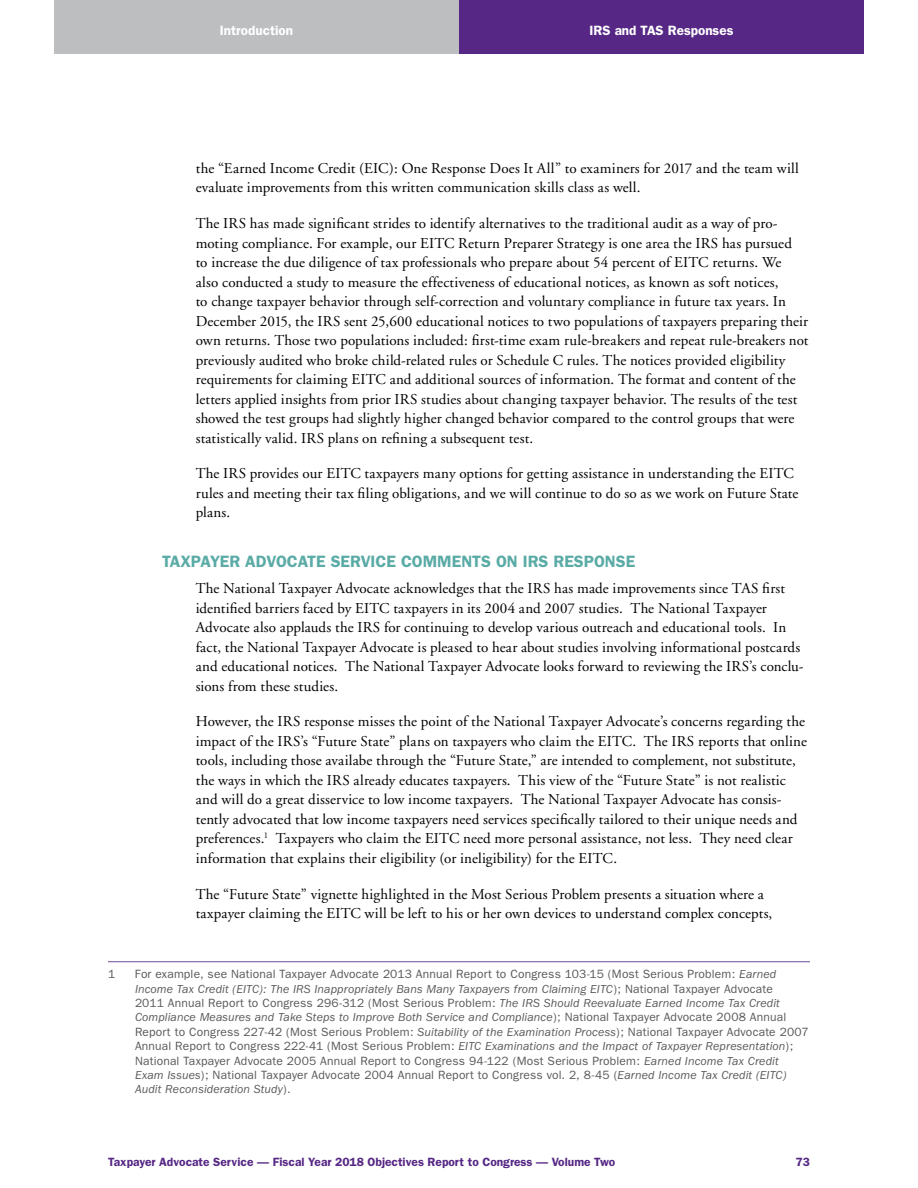
<style>
.page{position:relative;width:918px;height:1188px;background:#fff}
.page>*{position:absolute;margin:0;border:0;box-sizing:border-box;transform-origin:0 0}
.Subhead_1{font:600 16.5px "Franklin Gothic";color:#5aaba6}
.Body_Text{font:15px/19.5px "Adobe Garamond";letter-spacing:.01em;color:#000}
.t1{font:600 13.5px "Franklin Gothic";color:#fff}
.IGNORE_Footnote{font:12px/14.4px "Franklin Gothic";letter-spacing:.015em;color:#58595b}
.t2{font:600 12px "Franklin Gothic";color:#562785}
.s1{font-style:italic}
</style>
<div class="page">
<div style="left:54px;top:0;width:405px;height:54px;background:#bcbec0"></div>
<div style="left:459px;top:0;width:405px;height:54px;background:#562785"></div>
<hr style="left:108px;top:961px;width:702px;height:1px;background:#6e4b96">
<p class="t1" style="left:220px;top:23px;width:75px">Introduction</p>
<p class="t1" style="left:590px;top:23px;width:145px">IRS and TAS Responses</p>
<p class="Body_Text" style="left:196px;top:159px;width:605px">the “Earned Income Credit (EIC): One Response Does It All” to examiners for 2017 and the team will evaluate improvements from this written communication skills class as well.</p>
<p class="Body_Text" style="left:196px;top:214px;width:614px">The IRS has made significant strides to identify alternatives to the traditional audit as a way of pro&shy;moting compliance. For example, our EITC Return Preparer Strategy is one area the IRS has pursued<br>to increase the due diligence of tax professionals who prepare about 54 percent of EITC returns. We<br>also conducted a study to measure the effectiveness of educational notices, as known as soft notices,<br>to change taxpayer behavior through self-correction and voluntary compliance in future tax years. In December 2015, the IRS sent 25,600 educational notices to two populations of taxpayers preparing their own returns. Those two populations included: first-time exam rule-breakers and repeat rule-breakers not previously audited who broke child-related rules or Schedule C rules. The notices provided eligibility requirements for claiming EITC and additional sources of information. The format and content of the letters applied insights from prior IRS studies about changing taxpayer behavior. The results of the test showed the test groups had slightly higher changed behavior compared to the control groups that were statistically valid. IRS plans on refining a subsequent test.</p>
<p class="Body_Text" style="left:196px;top:464px;width:604px">The IRS provides our EITC taxpayers many options for getting assistance in understanding the EITC rules and meeting their tax filing obligations, and we will continue to do so as we work on Future State plans.</p>
<p class="Subhead_1" style="left:162px;top:551px;width:475px">TAXPAYER ADVOCATE SERVICE COMMENTS ON IRS RESPONSE</p>
<p class="Body_Text" style="left:196px;top:579px;width:609px">The National Taxpayer Advocate acknowledges that the IRS has made improvements since TAS first identified barriers faced by EITC taxpayers in its 2004 and 2007 studies. The National Taxpayer Advocate also applauds the IRS for continuing to develop various outreach and educational tools. In fact, the National Taxpayer Advocate is pleased to hear about studies involving informational postcards and educational notices. The National Taxpayer Advocate looks forward to reviewing the IRS’s conclu&shy;sions from these studies.</p>
<p class="Body_Text" style="left:196px;top:712px;width:613px">However, the IRS response misses the point of the National Taxpayer Advocate’s concerns regarding the impact of the IRS’s “Future State” plans on taxpayers who claim the EITC. The IRS reports that online tools, including those availabe through the “Future State,” are intended to complement, not substitute, the ways in which the IRS already educates taxpayers. This view of the “Future State” is not realistic and will do a great disservice to low income taxpayers. The National Taxpayer Advocate has consis&shy;tently advocated that low income taxpayers need services specifically tailored to their unique needs and preferences.<sup>1</sup> Taxpayers who claim the EITC need more personal assistance, not less. They need clear information that explains their eligibility (or ineligibility) for the EITC.</p>
<p class="Body_Text" style="left:196px;top:884px;width:578px">The “Future State” vignette highlighted in the Most Serious Problem presents a situation where a taxpayer claiming the EITC will be left to his or her own devices to understand complex concepts,</p>
<p class="IGNORE_Footnote" style="left:108px;top:966px;width:9px">1</p>
<p class="IGNORE_Footnote" style="left:135px;top:967px;width:675px">For example, see National Taxpayer Advocate 2013 Annual Report to Congress 103-15 (Most Serious Problem: <span class="s1">Earned Income Tax Credit (EITC): The IRS Inappropriately Bans Many Taxpayers from Claiming EITC</span>); National Taxpayer Advocate<br>2011 Annual Report to Congress 296-312 (Most Serious Problem: <span class="s1">The IRS Should Reevaluate Earned Income Tax Credit Compliance Measures and Take Steps to Improve Both Service and Compliance</span>); National Taxpayer Advocate 2008 Annual Report to Congress 227-42 (Most Serious Problem: <span class="s1">Suitability of the Examination Process</span>); National Taxpayer Advocate 2007<br>Annual Report to Congress 222-41 (Most Serious Problem: <span class="s1">EITC Examinations and the Impact of Taxpayer Representation</span>); National Taxpayer Advocate 2005 Annual Report to Congress 94-122 (Most Serious Problem: <span class="s1">Earned Income Tax Credit Exam Issues</span>); National Taxpayer Advocate 2004 Annual Report to Congress vol. 2, 8-45 (<span class="s1">Earned Income Tax Credit (EITC)<br>Audit Reconsideration Study</span>).</p>
<p class="t2" style="left:108px;top:1154px;width:509px">Taxpayer Advocate Service — Fiscal Year 2018 Objectives Report to Congress — Volume Two</p>
<p class="t2" style="left:796px;top:1154px;width:16px">73</p>
</div>
